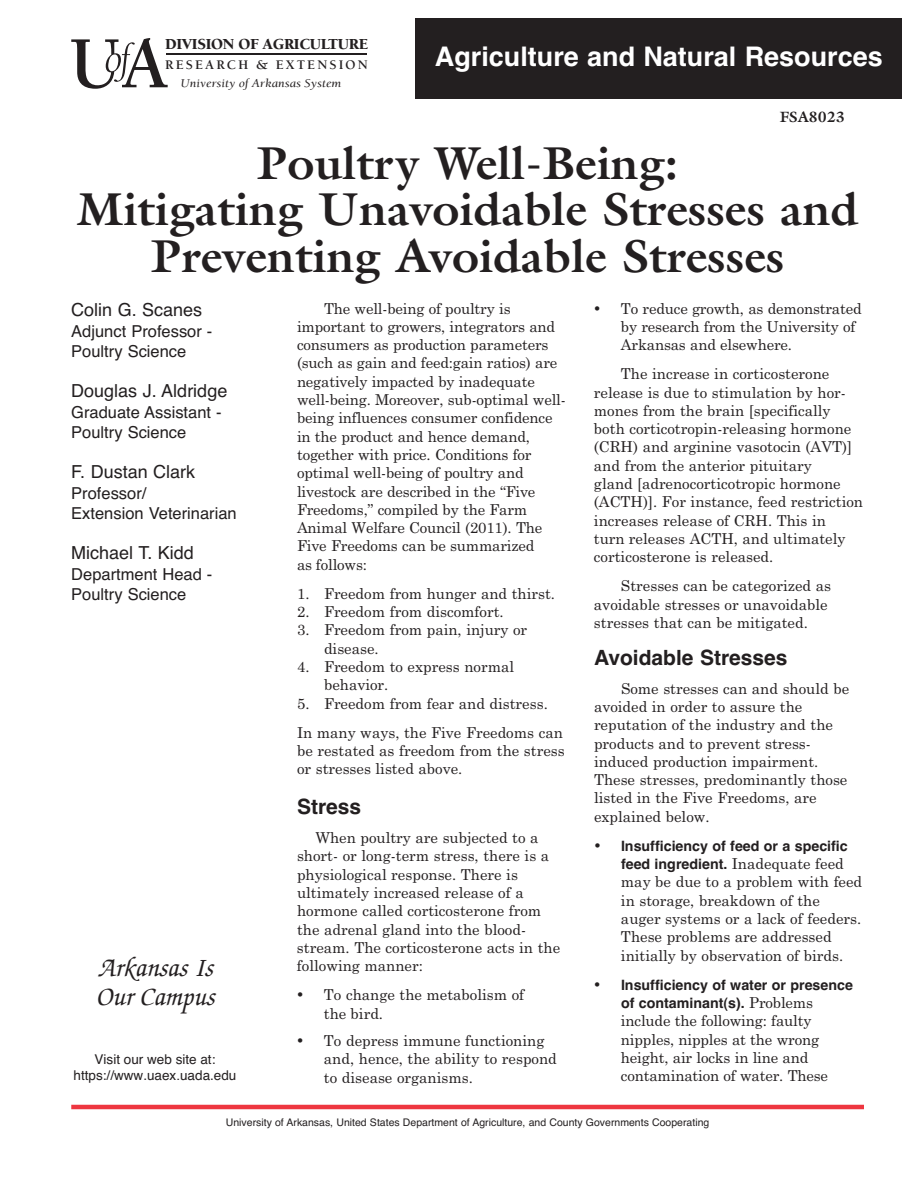
<style>
.page{position:relative;width:918px;height:1188px;background:#fff}
.page>*{position:absolute;margin:0;border:0;box-sizing:border-box;transform-origin:0 0}
.t1{font:700 46.5px/46.5px "Galliard";color:#231f20;text-align:center}
.t2{font:700 27px "Helvetica";color:#fff}
.t3{font:italic 500 27px/29.2px "Zapf Chancery";color:#231f20}
.t4{font:700 21px "Helvetica";color:#231f20}
.t5{font:18px "Helvetica";color:#231f20}
.t6{font:16.5px/19.8px "Helvetica";color:#231f20}
.t7{font:900 15.75px "Berkeley";letter-spacing:-.02em;color:#231f20}
.t8{font:15px/18.3px "Century Schoolbook";color:#231f20}
.t9{font:700 15px "Galliard";color:#231f20}
.t10{font:700 14.25px/18.3px "Helvetica";color:#231f20;text-align:right}
.t11{font:13.5px/16.2px "Helvetica";color:#231f20;text-align:center}
.t12{font:700 13.5px "Berkeley";letter-spacing:.155em;color:#231f20}
.t13{font:italic 12.15px "Berkeley";color:#231f20;scale:1.09 1}
.t14{font:10.5px "Helvetica";color:#231f20}
.s1{font-family:"Century Schoolbook";font-weight:400;font-size:15px}
</style>
<div class="page">
<hr style="left:166px;top:54px;width:201px;height:1px;background:#231f20">
<hr style="left:71px;top:1105px;width:793px;height:4px;background:#ee3640">
<svg style="left:71px;top:38px;width:97px;height:51px"></svg>
<div style="left:416px;top:18px;width:486px;height:81px;background:#231f20"></div>
<h5 class="t7" style="left:165px;top:37px;width:205px">DIVISION OF AGRICULTURE</h5>
<h6 class="t12" style="left:165px;top:60px;width:204px">RESEARCH &amp; EXTENSION</h6>
<p class="t13" style="left:181px;top:78px;width:149px">University of Arkansas System</p>
<p class="t2" style="left:435px;top:41px;width:449px">Agriculture and Natural Resources</p>
<h1 class="t9" style="left:780px;top:108px;width:67px">FSA8023</h1>
<h1 class="t1" style="left:77px;top:140px;width:783px">Poultry Well-Being:<br>Mitigating Unavoidable Stresses and<br>Preventing Avoidable Stresses</h1>
<p class="t5" style="left:71px;top:300px;width:133px">Colin G. Scanes</p>
<p class="t6" style="left:71px;top:321px;width:143px">Adjunct Professor -<br>Poultry Science</p>
<p class="t5" style="left:71px;top:381px;width:158px">Douglas J. Aldridge</p>
<p class="t6" style="left:71px;top:402px;width:152px">Graduate Assistant -<br>Poultry Science</p>
<p class="t5" style="left:71px;top:462px;width:126px">F. Dustan Clark</p>
<p class="t6" style="left:71px;top:483px;width:167px">Professor/<br>Extension Veterinarian</p>
<p class="t5" style="left:71px;top:543px;width:124px">Michael T. Kidd</p>
<p class="t6" style="left:71px;top:564px;width:143px">Department Head -<br>Poultry Science</p>
<p class="t8" style="left:297px;top:299px;width:270px;text-indent:27px">The well-being of poultry is important to growers, integrators and consumers as production parameters (such as gain and feed:gain ratios) are negatively impacted by inadequate well-being. Moreover, sub-optimal well&shy;being influences consumer confidence in the product and hence demand, together with price. Conditions for optimal well-being of poultry and livestock are described in the “Five Freedoms,” compiled by the Farm Animal Welfare Council (2011). The Five Freedoms can be summarized<br>as follows:</p>
<p class="t8" style="left:297px;top:584px;width:260px">1. Freedom from hunger and thirst.</p>
<p class="t8" style="left:297px;top:603px;width:208px">2. Freedom from discomfort.</p>
<p class="t8" style="left:324px;top:621px;width:205px;text-indent:-27px">3. Freedom from pain, injury or disease.</p>
<p class="t8" style="left:324px;top:658px;width:192px;text-indent:-27px">4. Freedom to express normal behavior.</p>
<p class="t8" style="left:297px;top:694px;width:252px">5. Freedom from fear and distress.</p>
<p class="t8" style="left:297px;top:723px;width:269px">In many ways, the Five Freedoms can be restated as freedom from the stress or stresses listed above.</p>
<h2 class="t4" style="left:297px;top:794px;width:66px">Stress</h2>
<p class="t8" style="left:297px;top:829px;width:265px;text-indent:18px">When poultry are subjected to a short- or long-term stress, there is a physiological response. There is ultimately increased release of a hormone called corticosterone from the adrenal gland into the blood&shy;stream. The corticosterone acts in the following manner:</p>
<p class="t8" style="left:324px;top:986px;width:202px;text-indent:-27px">• To change the metabolism of the bird.</p>
<p class="t8" style="left:324px;top:1032px;width:234px;text-indent:-27px">• To depress immune functioning and, hence, the ability to respond to disease organisms.</p>
<p class="t8" style="left:621px;top:299px;width:242px;text-indent:-27px">• To reduce growth, as demonstrated by research from the University of<br>Arkansas and elsewhere.</p>
<p class="t8" style="left:594px;top:365px;width:271px;text-indent:27px">The increase in corticosterone release is due to stimulation by hor - mones from the brain [specifically both corticotropin-releasing hormone (CRH) and arginine vasotocin (AVT)] and from the anterior pituitary<br>gland [adrenocorticotropic hormone (ACTH)]. For instance, feed restriction increases release of CRH. This in<br>turn releases ACTH, and ultimately corticosterone is released.</p>
<p class="t8" style="left:594px;top:577px;width:239px;text-indent:27px">Stresses can be categorized as avoidable stresses or unavoidable stresses that can be mitigated.</p>
<h2 class="t4" style="left:594px;top:645px;width:195px">Avoidable Stresses</h2>
<p class="t8" style="left:594px;top:679px;width:257px;text-indent:27px">Some stresses can and should be avoided in order to assure the reputation of the industry and the products and to prevent stress&shy;induced production impairment.<br>These stresses, predominantly those listed in the Five Freedoms, are explained below.</p>
<p class="t10" style="left:594px;top:837px;width:255px">• Insufficiency of feed or a specific feed ingredient. <span class="s1">Inadequate feed</span></p>
<p class="t8" style="left:621px;top:873px;width:243px">may be due to a problem with feed in storage, breakdown of the auger systems or a lack of feeders.<br>These problems are addressed initially by observation of birds.</p>
<p class="t10" style="left:621px;top:976px;width:234px;text-align:left;text-indent:-27px">• Insufficiency of water or presence of contaminant(s). <span class="s1">Problems</span></p>
<p class="t8" style="left:621px;top:1012px;width:209px">include the following: faulty nipples, nipples at the wrong height, air locks in line and contamination of water. These</p>
<p class="t14" style="left:226px;top:1116px;width:485px">University of Arkansas, United States Department of Agriculture, and County Governments Cooperating</p>
<p class="t3" style="left:96px;top:955px;width:120px">Arkansas Is<br>Our Campus</p>
<p class="t11" style="left:74px;top:1051px;width:164px">Visit our web site at: https://www.uaex.uada.edu</p>
</div>
